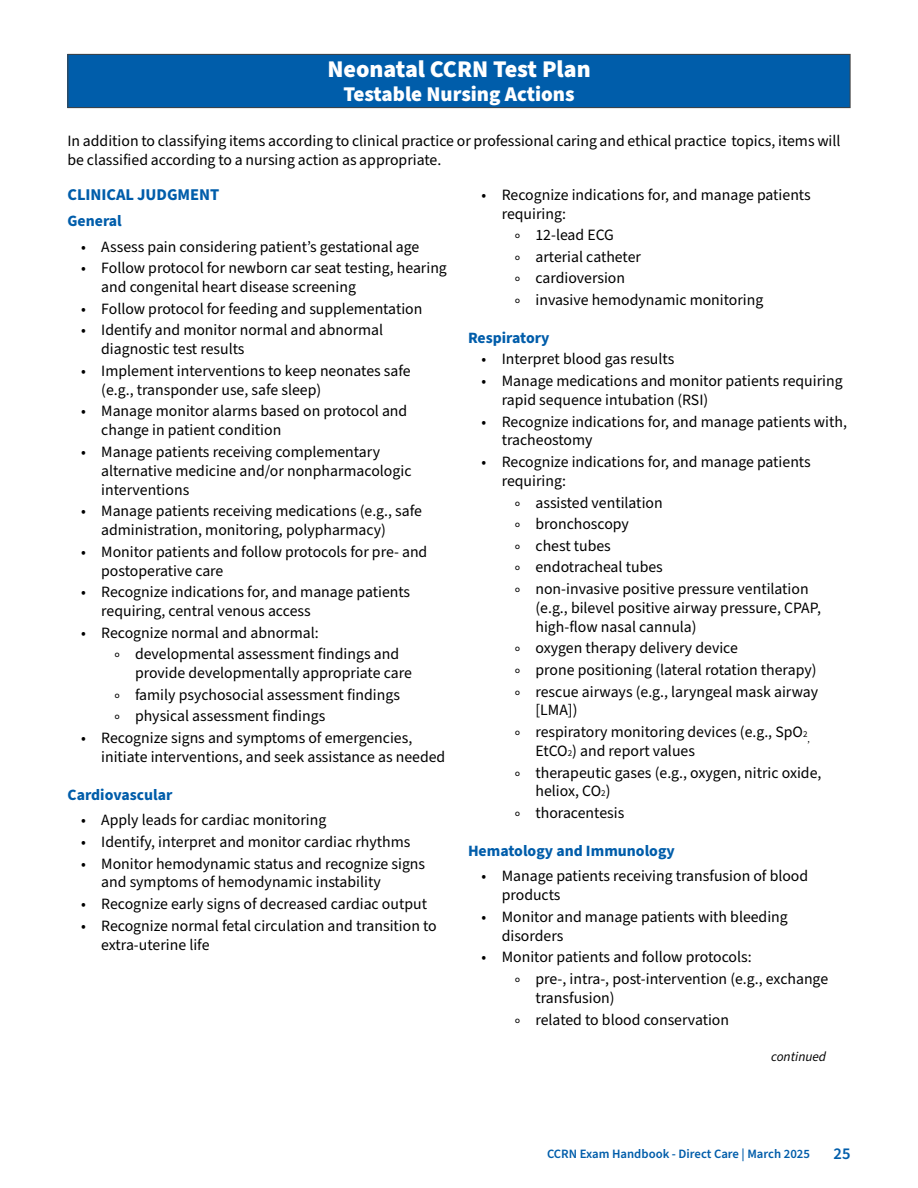
<style>
.page{position:relative;width:918px;height:1188px;background:#fff}
.page>*{position:absolute;margin:0;border:0;box-sizing:border-box;transform-origin:0 0}
.Page_Heading{font:900 24px "Source Sans Pro";color:#fff}
.Page_Heading-2{font:900 21px "Source Sans Pro";color:#fff}
.t1{font:700 16.5px "Source Sans Pro";letter-spacing:-.005em;color:#005daa}
.t2{font:600 16.5px "Source Sans Pro";color:#005daa}
.t3{font:15.75px/18.9px "Source Sans Pro";color:#000}
.t4{font:700 15.75px "Source Sans Pro";color:#005daa}
.t5{font:italic 13.5px "Source Sans Pro";color:#000}
.t6{font:600 12.75px "Source Sans Pro";color:#005daa}
.t7{font:9.15px "Source Sans Pro";color:#000}
.s1{font-size:9px}
</style>
<div class="page">
<div style="left:68px;top:54px;width:782px;height:54px;background:#005daa"></div>
<div style="left:68px;top:54px;width:782px;height:54px;border:1px solid #404040"></div>
<p class="Page_Heading" style="left:327px;top:52px;width:265px">Neonatal CCRN Test Plan</p>
<p class="Page_Heading-2" style="left:343px;top:80px;width:233px">Testable Nursing Actions</p>
<p class="t3" style="left:68px;top:132px;width:775px">In addition to classifying items according to clinical practice or professional caring and ethical practice topics, items will be classified according to a nursing action as appropriate.</p>
<p class="t1" style="left:68px;top:184px;width:153px">CLINICAL JUDGMENT</p>
<p class="t4" style="left:68px;top:210px;width:56px">General</p>
<p class="t3" style="left:81px;top:238px;width:340px">• Assess pain considering patient’s gestational age</p>
<p class="t3" style="left:101px;top:259px;width:347px;text-indent:-20px">• Follow protocol for newborn car seat testing, hearing and congenital heart disease screening</p>
<p class="t3" style="left:81px;top:300px;width:343px">• Follow protocol for feeding and supplementation</p>
<p class="t3" style="left:101px;top:321px;width:284px;text-indent:-20px">• Identify and monitor normal and abnormal diagnostic test results</p>
<p class="t3" style="left:101px;top:362px;width:311px;text-indent:-20px">• Implement interventions to keep neonates safe (e.g., transponder use, safe sleep)</p>
<p class="t3" style="left:101px;top:402px;width:308px;text-indent:-20px">• Manage monitor alarms based on protocol and change in patient condition</p>
<p class="t3" style="left:101px;top:443px;width:312px;text-indent:-20px">• Manage patients receiving complementary alternative medicine and/or nonpharmacologic interventions</p>
<p class="t3" style="left:101px;top:502px;width:322px;text-indent:-20px">• Manage patients receiving medications (e.g., safe administration, monitoring, polypharmacy)</p>
<p class="t3" style="left:101px;top:543px;width:328px;text-indent:-20px">• Monitor patients and follow protocols for pre- and postoperative care</p>
<p class="t3" style="left:101px;top:583px;width:310px;text-indent:-20px">• Recognize indications for, and manage patients requiring, central venous access</p>
<p class="t3" style="left:81px;top:624px;width:239px">• Recognize normal and abnormal:</p>
<p class="t3" style="left:135px;top:645px;width:278px;text-indent:-20px">◦ developmental assessment findings and provide developmentally appropriate care</p>
<p class="t3" style="left:115px;top:686px;width:287px">◦ family psychosocial assessment findings</p>
<p class="t3" style="left:115px;top:707px;width:212px">◦ physical assessment findings</p>
<p class="t3" style="left:101px;top:729px;width:346px;text-indent:-20px">• Recognize signs and symptoms of emergencies, initiate interventions, and seek assistance as needed</p>
<p class="t4" style="left:68px;top:784px;width:106px">Cardiovascular</p>
<p class="t3" style="left:81px;top:811px;width:247px">• Apply leads for cardiac monitoring</p>
<p class="t3" style="left:81px;top:833px;width:331px">• Identify, interpret and monitor cardiac rhythms</p>
<p class="t3" style="left:101px;top:854px;width:325px;text-indent:-20px">• Monitor hemodynamic status and recognize signs and symptoms of hemodynamic instability</p>
<p class="t3" style="left:81px;top:895px;width:348px">• Recognize early signs of decreased cardiac output</p>
<p class="t3" style="left:101px;top:917px;width:337px;text-indent:-20px">• Recognize normal fetal circulation and transition to extra-uterine life</p>
<p class="t3" style="left:502px;top:186px;width:310px;text-indent:-20px">• Recognize indications for, and manage patients requiring:</p>
<p class="t3" style="left:515px;top:226px;width:100px">◦ 12-lead ECG</p>
<p class="t3" style="left:515px;top:248px;width:127px">◦ arterial catheter</p>
<p class="t3" style="left:515px;top:269px;width:111px">◦ cardioversion</p>
<p class="t3" style="left:515px;top:291px;width:250px">◦ invasive hemodynamic monitoring</p>
<p class="t4" style="left:468px;top:327px;width:83px">Respiratory</p>
<p class="t3" style="left:482px;top:350px;width:194px">• Interpret blood gas results</p>
<p class="t3" style="left:502px;top:372px;width:342px;text-indent:-20px">• Manage medications and monitor patients requiring rapid sequence intubation (RSI)</p>
<p class="t3" style="left:502px;top:412px;width:347px;text-indent:-20px">• Recognize indications for, and manage patients with, tracheostomy</p>
<p class="t3" style="left:502px;top:453px;width:310px;text-indent:-20px">• Recognize indications for, and manage patients requiring:</p>
<p class="t3" style="left:515px;top:493px;width:149px">◦ assisted ventilation</p>
<p class="t3" style="left:515px;top:515px;width:115px">◦ bronchoscopy</p>
<p class="t3" style="left:515px;top:537px;width:97px">◦ chest tubes</p>
<p class="t3" style="left:515px;top:558px;width:149px">◦ endotracheal tubes</p>
<p class="t3" style="left:536px;top:580px;width:287px;text-indent:-20px">◦ non-invasive positive pressure ventilation (e.g., bilevel positive airway pressure, CPAP, high-flow nasal cannula)</p>
<p class="t3" style="left:515px;top:639px;width:224px">◦ oxygen therapy delivery device</p>
<p class="t3" style="left:515px;top:661px;width:303px">◦ prone positioning (lateral rotation therapy)</p>
<p class="t3" style="left:536px;top:682px;width:284px;text-indent:-20px">◦ rescue airways (e.g., laryngeal mask airway [LMA])</p>
<p class="t3" style="left:515px;top:723px;width:294px">◦ respiratory monitoring devices (e.g., SpO<span class="s1">2</span></p>
<p class="t7" style="left:807px;top:733px;width:4px">,</p>
<p class="t3" style="left:536px;top:742px;width:161px">EtCO<span class="s1">2</span>) and report values</p>
<p class="t3" style="left:536px;top:763px;width:287px;text-indent:-20px">◦ therapeutic gases (e.g., oxygen, nitric oxide, heliox, CO<span class="s1">2</span>)</p>
<p class="t3" style="left:515px;top:804px;width:111px">◦ thoracentesis</p>
<p class="t4" style="left:468px;top:840px;width:208px">Hematology and Immunology</p>
<p class="t3" style="left:502px;top:867px;width:308px;text-indent:-20px">• Manage patients receiving transfusion of blood products</p>
<p class="t3" style="left:502px;top:908px;width:288px;text-indent:-20px">• Monitor and manage patients with bleeding disorders</p>
<p class="t3" style="left:482px;top:948px;width:272px">• Monitor patients and follow protocols:</p>
<p class="t3" style="left:536px;top:970px;width:294px;text-indent:-20px">◦ pre-, intra-, post-intervention (e.g., exchange transfusion)</p>
<p class="t3" style="left:515px;top:1010px;width:215px">◦ related to blood conservation</p>
<p class="t5" style="left:771px;top:1047px;width:57px">continued</p>
<p class="t6" style="left:547px;top:1145px;width:264px">CCRN Exam Handbook - Direct Care | March 2025</p>
<p class="t2" style="left:834px;top:1143px;width:18px">25</p>
</div>
